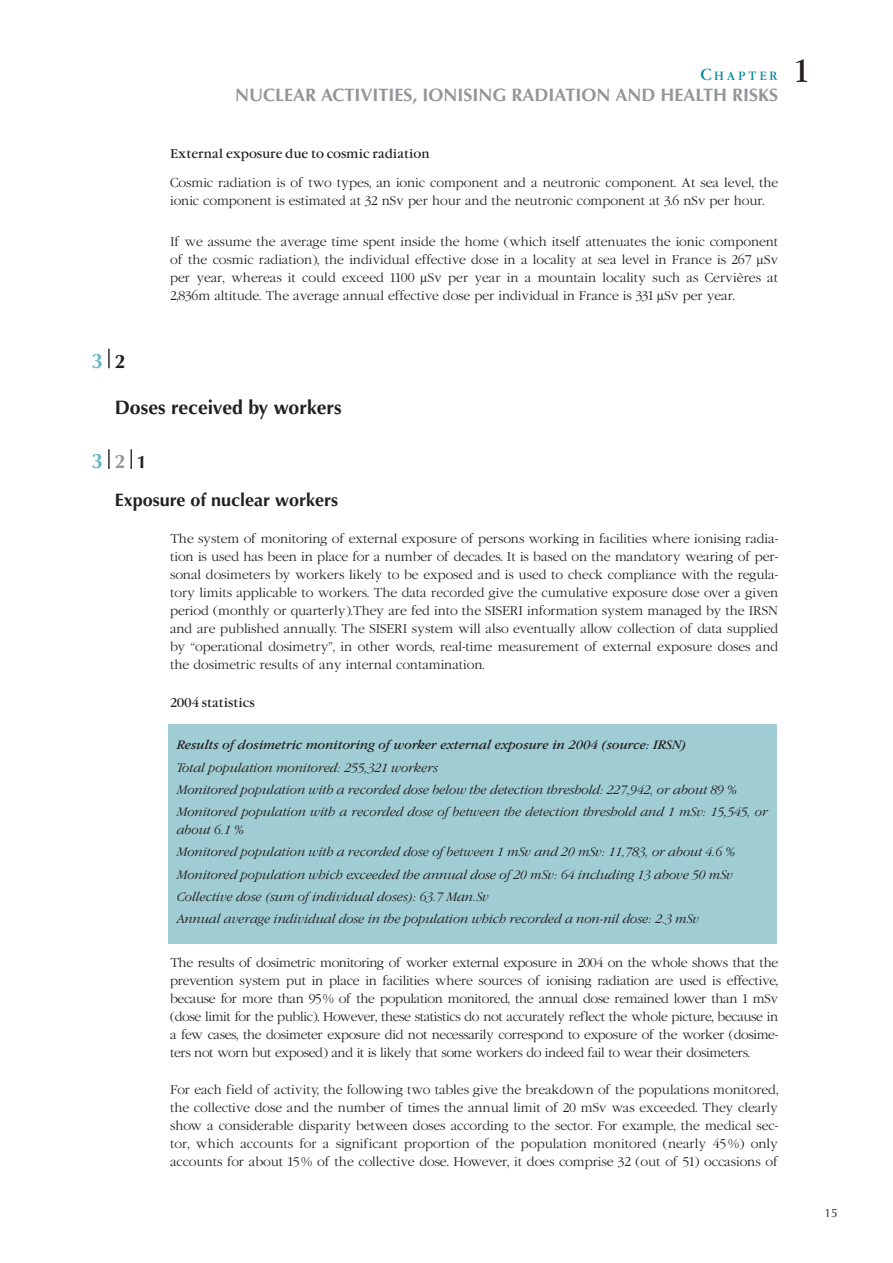
<style>
.page{position:relative;width:893px;height:1263px;background:#fff}
.page>*{position:absolute;margin:0;border:0;box-sizing:border-box;transform-origin:0 0}
.t1{font:30px "Garamond";color:#231f20}
.t2{font:700 21px "Optima";color:#66b7c8}
.t3{font:700 19.5px "Optima";color:#231f20}
.t4{font:700 18px "Optima";color:#939598}
.t5{font:700 18px "Optima";color:#231f20}
.t6{font:italic 300 13.5px/22.2px "Garamond IT Cby BT";letter-spacing:-.005em;color:#231f20}
.t7{font:italic 13.5px "Garamond IT Cby BT";color:#231f20}
.t8{font:300 12px/18px "Garamond";color:#231f20;text-align:justify}
.t9{font:12px "Garamond";color:#231f20}
.t10{font:12px "Optima";color:#231f20}
.t11{font:11.25px "Garamond";letter-spacing:.235em;color:#0089a0}
.s1{font-size:15px}
.s2{font-size:19.5px;color:#231f20}
.s3{font-size:19.5px;color:#939598}
.s4{font-size:18px;color:#231f20}
</style>
<div class="page">
<div style="left:169px;top:724px;width:608px;height:219px;background:#a0cdd4"></div>
<p class="t11" style="left:701px;top:69px;width:79px"><span class="s1">C</span>HAPTER</p>
<h3 class="t4" style="left:235px;top:85px;width:544px">NUCLEAR ACTIVITIES, IONISING RADIATION AND HEALTH RISKS</h3>
<p class="t9" style="left:170px;top:146px;width:261px">External exposure due to cosmic radiation</p>
<p class="t8" style="left:170px;top:173px;width:610px">Cosmic radiation is of two types, an ionic component and a neutronic component. At sea level, the ionic component is estimated at 32 nSv per hour and the neutronic component at 3.6 nSv per hour.</p>
<p class="t8" style="left:170px;top:233px;width:610px">If we assume the average time spent inside the home (which itself attenuates the ionic component of the cosmic radiation), the individual effective dose in a locality at sea level in France is 267 µSv per year, whereas it could exceed 1100 µSv per year in a mountain locality such as Cervières at 2,836m altitude. The average annual effective dose per individual in France is 331 µSv per year.</p>
<h1 class="t1" style="left:795px;top:52px;width:15px">1</h1>
<h2 class="t2" style="left:91px;top:348px;width:36px">3 <span class="s2">2</span></h2>
<h3 class="t3" style="left:115px;top:396px;width:228px">Doses received by workers</h3>
<h2 class="t2" style="left:91px;top:449px;width:57px">3<span class="s3">2</span><span class="s4">1</span></h2>
<h3 class="t5" style="left:115px;top:489px;width:225px">Exposure of nuclear workers</h3>
<p class="t8" style="left:170px;top:530px;width:610px">The system of monitoring of external exposure of persons working in facilities where ionising radia&shy;tion is used has been in place for a number of decades. It is based on the mandatory wearing of per&shy;sonal dosimeters by workers likely to be exposed and is used to check compliance with the regula&shy;tory limits applicable to workers. The data recorded give the cumulative exposure dose over a given period (monthly or quarterly).They are fed into the SISERI information system managed by the IRSN and are published annually. The SISERI system will also eventually allow collection of data supplied by “operational dosimetry”, in other words, real-time measurement of external exposure doses and the dosimetric results of any internal contamination.</p>
<p class="t9" style="left:170px;top:695px;width:86px">2004 statistics</p>
<p class="t7" style="left:177px;top:737px;width:511px">Results of dosimetric monitoring of worker external exposure in 2004 (source: IRSN)</p>
<p class="t6" style="left:177px;top:756px;width:593px">Total population monitored: 255,321 workers<br>Monitored population with a recorded dose below the detection threshold: 227,942, or about 89 %<br>Monitored population with a recorded dose of between the detection threshold and 1 mSv: 15,545, or</p>
<p class="t6" style="left:177px;top:818px;width:560px">about 6.1 %<br>Monitored population with a recorded dose of between 1 mSv and 20 mSv: 11,783, or about 4.6 % Monitored population which exceeded the annual dose of 20 mSv: 64 including 13 above 50 mSv Collective dose (sum of individual doses): 63.7 Man.Sv<br>Annual average individual dose in the population which recorded a non-nil dose: 2.3 mSv</p>
<p class="t8" style="left:170px;top:953px;width:610px">The results of dosimetric monitoring of worker external exposure in 2004 on the whole shows that the prevention system put in place in facilities where sources of ionising radiation are used is effective, because for more than 95% of the population monitored, the annual dose remained lower than 1 mSv (dose limit for the public). However, these statistics do not accurately reflect the whole picture, because in a few cases, the dosimeter exposure did not necessarily correspond to exposure of the worker (dosime&shy;ters not worn but exposed) and it is likely that some workers do indeed fail to wear their dosimeters.</p>
<p class="t8" style="left:170px;top:1081px;width:610px">For each field of activity, the following two tables give the breakdown of the populations monitored, the collective dose and the number of times the annual limit of 20 mSv was exceeded. They clearly show a considerable disparity between doses according to the sector. For example, the medical sec&shy;tor, which accounts for a significant proportion of the population monitored (nearly 45 %) only accounts for about 15 % of the collective dose. However, it does comprise 32 (out of 51) occasions of</p>
<p class="t10" style="left:825px;top:1206px;width:15px">15</p>
</div>
